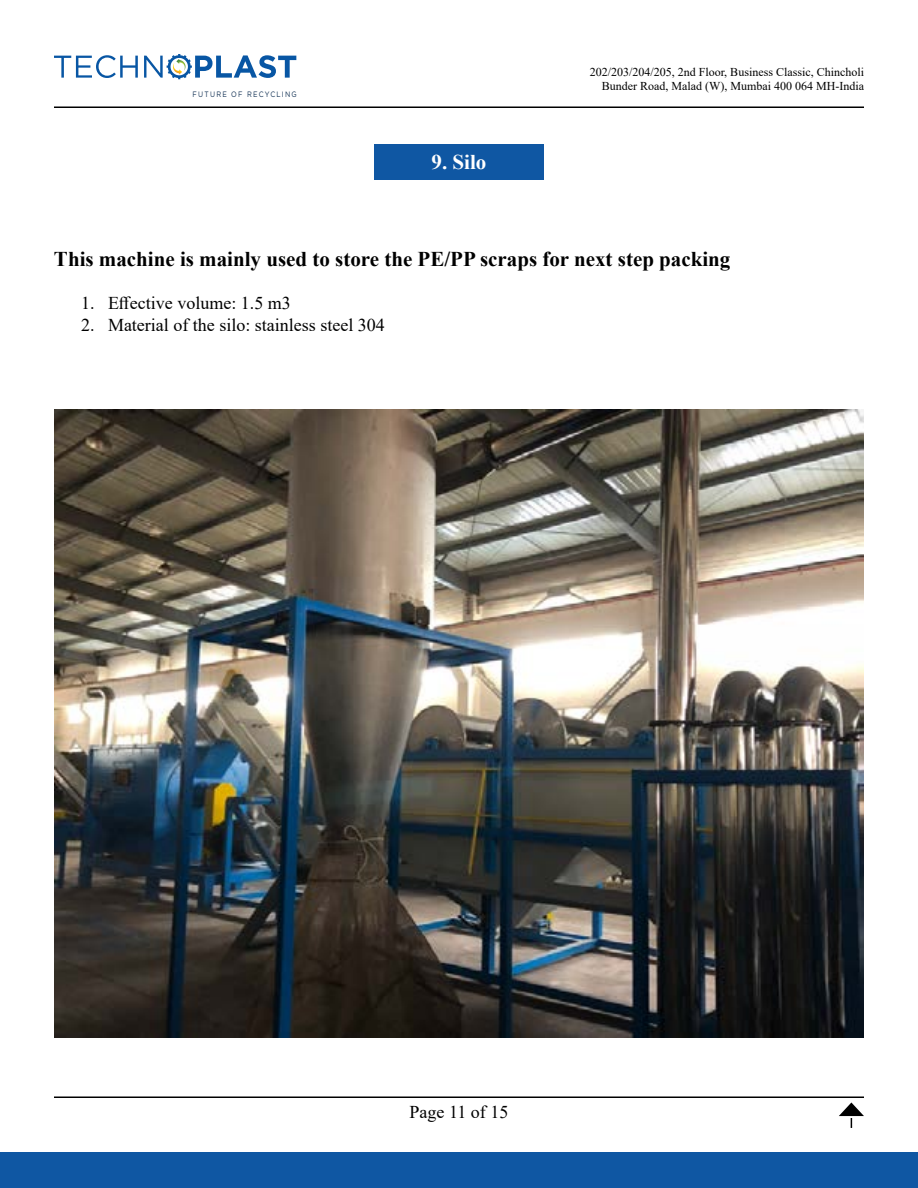
<style>
.page{position:relative;width:918px;height:1188px;background:#fff}
.page>*{position:absolute;margin:0;border:0;box-sizing:border-box;transform-origin:0 0}
.t1{font:700 21px "Times New Roman";color:#000}
.t2{font:700 21px "Times New Roman";color:#fff}
.t3{font:18px "Times New Roman";color:#000}
.t4{font:12px/14.4px "Times New Roman";color:#000;text-align:right}
.t5{font:7.8px "Gotham";letter-spacing:.18em;color:#123154;scale:.85 1}
</style>
<div class="page">
<hr style="left:54px;top:106px;width:810px;height:2px;background:#000">
<hr style="left:54px;top:1096px;width:810px;height:2px;background:#000">
<svg style="left:54px;top:55px;width:84px;height:23px"></svg>
<svg style="left:144px;top:54px;width:152px;height:25px"></svg>
<div style="left:0;top:1152px;width:918px;height:36px;background:#0f57a3"></div>
<svg style="left:839px;top:1103px;width:25px;height:25px"></svg>
<img style="left:54px;top:409px;width:810px;height:629px">
<div style="left:374px;top:144px;width:170px;height:36px;background:#0f57a3"></div>
<p class="t5" style="left:193px;top:90px;width:124px">FUTURE OF RECYCLING</p>
<h1 class="t2" style="left:432px;top:147px;width:56px">9. Silo</h1>
<p class="t4" style="left:590px;top:64px;width:276px">202/203/204/205, 2nd Floor, Business Classic, Chincholi<br>Bunder Road, Malad (W), Mumbai 400 064 MH-India</p>
<h1 class="t1" style="left:54px;top:244px;width:678px">This machine is mainly used to store the PE/PP scraps for next step packing</h1>
<h2 class="t3" style="left:81px;top:291px;width:211px">1. Effective volume: 1.5 m3</h2>
<h2 class="t3" style="left:81px;top:312px;width:305px">2. Material of the silo: stainless steel 304</h2>
<h2 class="t3" style="left:410px;top:1099px;width:100px">Page 11 of 15</h2>
</div>
